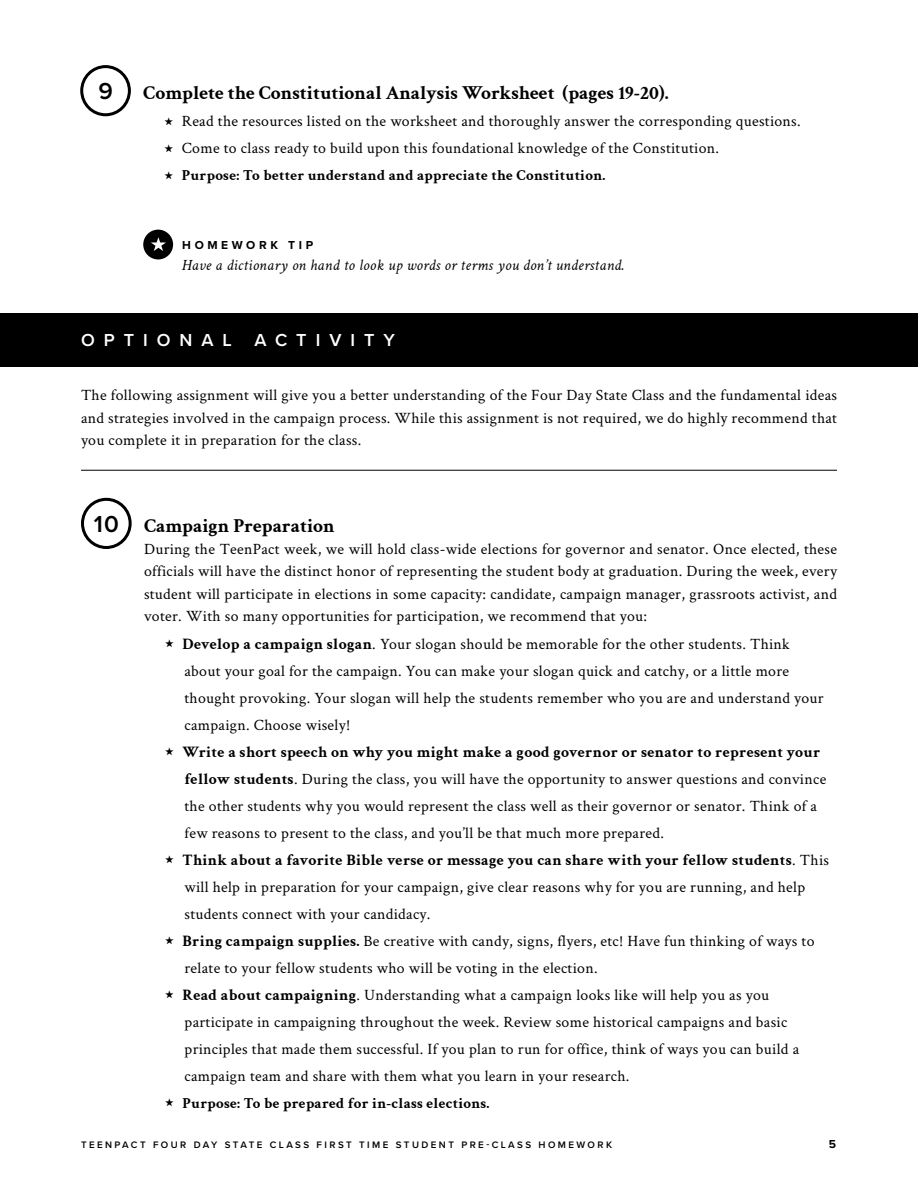
<style>
.page{position:relative;width:918px;height:1188px;background:#fff}
.page>*{position:absolute;margin:0;border:0;box-sizing:border-box;transform-origin:0 0}
.t1{font:600 24px "Proxima Nova";color:#000}
.t2{font:700 19.5px "Crimson Text";color:#000}
.t3{font:600 18px "Proxima Nova";letter-spacing:.5em;color:#fff}
.t4{font:15.75px/27px "Crimson Text";letter-spacing:.02em;color:#000}
.t5{font:italic 15.75px "Crimson Text";letter-spacing:.02em;color:#000}
.t6{font:700 15px "Crimson Text";letter-spacing:.02em;color:#000}
.t7{font:700 12px "Proxima Nova";letter-spacing:.3em;color:#000}
.t8{font:600 9.75px "Proxima Nova";letter-spacing:.25em;color:#000}
.s1{font-weight:700}
</style>
<div class="page">
<svg style="left:80px;top:65px;width:51px;height:52px"></svg>
<div style="left:143px;top:230px;width:30px;height:29px;background:#000;border-radius:50%"></div>
<svg style="left:151px;top:237px;width:15px;height:14px"></svg>
<hr style="left:81px;top:470px;width:756px;height:1px;background:#000">
<div style="left:0;top:313px;width:918px;height:54px;background:#000"></div>
<svg style="left:81px;top:497px;width:51px;height:52px"></svg>
<p class="t1" style="left:98px;top:73px;width:16px">9</p>
<p class="t2" style="left:143px;top:79px;width:527px">Complete the Constitutional Analysis Worksheet (pages 19-20).</p>
<p class="t4" style="left:182px;top:107px;width:620px">Read the resources listed on the worksheet and thoroughly answer the corresponding questions.</p>
<p class="t4" style="left:182px;top:134px;width:539px">Come to class ready to build upon this foundational knowledge of the Constitution.</p>
<p class="t6" style="left:182px;top:164px;width:425px">Purpose: To better understand and appreciate the Constitution.</p>
<p class="t7" style="left:182px;top:236px;width:132px">HOMEWORK TIP</p>
<p class="t5" style="left:182px;top:254px;width:444px">Have a dictionary on hand to look up words or terms you don’t understand.</p>
<p class="t3" style="left:81px;top:327px;width:152px">OPTIONAL</p>
<p class="t3" style="left:255px;top:327px;width:142px">ACTIVITY</p>
<p class="t4" style="left:81px;top:383px;width:758px;line-height:22.5px;text-align:justify">The following assignment will give you a better understanding of the Four Day State Class and the fundamental ideas and strategies involved in the campaign process. While this assignment is not required, we do highly recommend that you complete it in preparation for the class.</p>
<p class="t1" style="left:94px;top:506px;width:26px">10</p>
<p class="t2" style="left:144px;top:511px;width:192px">Campaign Preparation</p>
<p class="t4" style="left:144px;top:537px;width:695px;line-height:22.5px;text-align:justify">During the TeenPact week, we will hold class-wide elections for governor and senator. Once elected, these officials will have the distinct honor of representing the student body at graduation. During the week, every student will participate in elections in some capacity: candidate, campaign manager, grassroots activist, and voter. With so many opportunities for participation, we recommend that you:</p>
<p class="t4" style="left:183px;top:630px;width:643px"><span class="s1">Develop a campaign slogan</span>. Your slogan should be memorable for the other students. Think about your goal for the campaign. You can make your slogan quick and catchy, or a little more thought provoking. Your slogan will help the students remember who you are and understand your campaign. Choose wisely!</p>
<p class="t4" style="left:183px;top:738px;width:645px"><span class="s1">Write a short speech on why you might make a good governor or senator to represent your fellow students</span>. During the class, you will have the opportunity to answer questions and convince the other students why you would represent the class well as their governor or senator. Think of a few reasons to present to the class, and you’ll be that much more prepared.</p>
<p class="t4" style="left:183px;top:846px;width:648px"><span class="s1">Think about a favorite Bible verse or message you can share with your fellow students</span>. This will help in preparation for your campaign, give clear reasons why for you are running, and help students connect with your candidacy.</p>
<p class="t4" style="left:183px;top:927px;width:633px"><span class="s1">Bring campaign supplies.</span> Be creative with candy, signs, flyers, etc! Have fun thinking of ways to relate to your fellow students who will be voting in the election.</p>
<p class="t4" style="left:183px;top:981px;width:618px"><span class="s1">Read about campaigning</span>. Understanding what a campaign looks like will help you as you participate in campaigning throughout the week. Review some historical campaigns and basic principles that made them successful. If you plan to run for office, think of ways you can build a campaign team and share with them what you learn in your research.</p>
<p class="t6" style="left:183px;top:1092px;width:309px">Purpose: To be prepared for in-class elections.</p>
<p class="t8" style="left:81px;top:1138px;width:533px">TEENPACT FOUR DAY STATE CLASS FIRST TIME STUDENT PRE-CLASS HOMEWORK</p>
<p class="t7" style="left:829px;top:1135px;width:9px">5</p>
</div>
